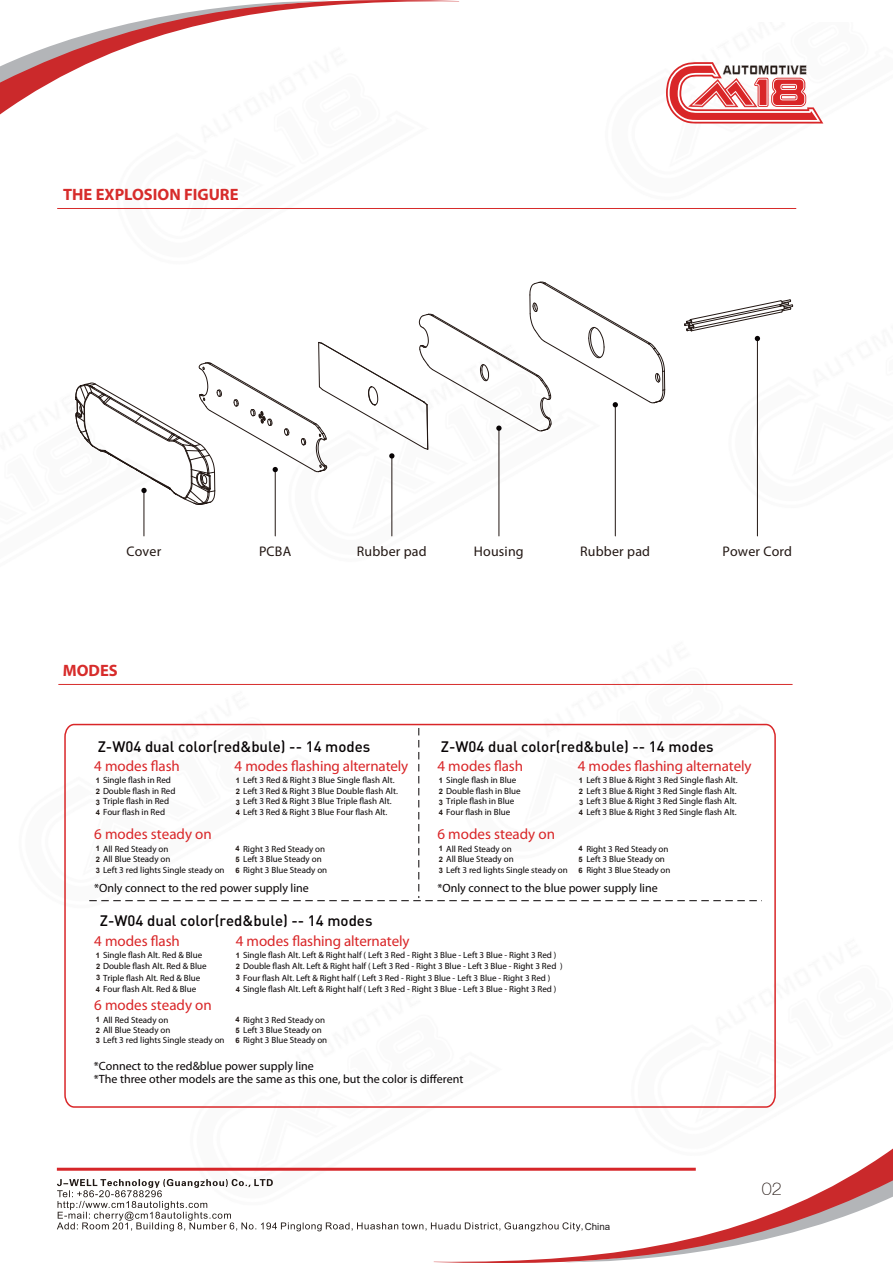
<style>
.page{position:relative;width:893px;height:1263px;background:#fff}
.page>*{position:absolute;margin:0;border:0;box-sizing:border-box;transform-origin:0 0}
.t1{font:100 18px "Helvetica Neue CE";color:#221612}
.t2{font:700 16.5px "Myriad Pro";color:#d72c2b}
.t3{font:15px "Myriad Pro";color:#d92628}
.t4{font:500 15px "DIN";color:#070304}
.t5{font:13.95px "Myriad Pro";letter-spacing:.015em;color:#221713}
.t6{font:12px/13.5px "Myriad Pro";color:#070304}
.t7{font:9.75px "Arial";color:#231f20}
.t8{font:9px/10.6px "Myriad Pro";color:#070304}
.t9{font:700 7.5px/10.6px "Arial";color:#211814}
.s1{font-family:"Arial";font-weight:700;font-size:7.5px;color:#211814}
</style>
<div class="page">
<svg style="left:434px;top:1148px;width:459px;height:30px"></svg>
<hr style="left:57px;top:1168px;width:639px;height:3px;background:#d62629">
<svg style="left:57px;top:1178px;width:836px;height:85px"></svg>
<hr style="left:144px;top:491px;width:1px;height:45px;background:#221713">
<hr style="left:275px;top:469px;width:1px;height:67px;background:#221713">
<hr style="left:499px;top:428px;width:1px;height:108px;background:#221713">
<hr style="left:392px;top:456px;width:1px;height:80px;background:#221713">
<hr style="left:757px;top:338px;width:1px;height:198px;background:#221713">
<hr style="left:615px;top:406px;width:1px;height:130px;background:#221713">
<svg style="left:75px;top:282px;width:590px;height:223px"></svg>
<svg style="left:684px;top:299px;width:109px;height:42px"></svg>
<svg style="left:0;top:0;width:459px;height:115px"></svg>
<hr style="left:57px;top:208px;width:739px;height:1px;background:#d72c2b">
<svg style="left:666px;top:62px;width:157px;height:62px"></svg>
<hr style="left:58px;top:684px;width:735px;height:1px;background:#d72c2b">
<svg style="left:64px;top:723px;width:712px;height:385px"></svg>
<svg style="left:89px;top:728px;width:673px;height:173px"></svg>
<h2 class="t2" style="left:63px;top:184px;width:177px">THE EXPLOSION FIGURE</h2>
<h3 class="t5" style="left:126px;top:543px;width:36px">Cover</h3>
<h3 class="t5" style="left:259px;top:543px;width:34px">PCBA</h3>
<h3 class="t5" style="left:357px;top:543px;width:71px">Rubber pad</h3>
<h3 class="t5" style="left:474px;top:543px;width:51px">Housing</h3>
<h3 class="t5" style="left:580px;top:543px;width:71px">Rubber pad</h3>
<h3 class="t5" style="left:722px;top:543px;width:71px">Power Cord</h3>
<h2 class="t2" style="left:63px;top:660px;width:56px">MODES</h2>
<h3 class="t4" style="left:98px;top:737px;width:274px">Z-W04 dual color(red&amp;bule) -- 14 modes</h3>
<h3 class="t3" style="left:94px;top:757px;width:87px">4 modes flash</h3>
<h3 class="t3" style="left:235px;top:757px;width:175px">4 modes flashing alternately</h3>
<h3 class="t4" style="left:441px;top:737px;width:274px">Z-W04 dual color(red&amp;bule) -- 14 modes</h3>
<h3 class="t3" style="left:437px;top:757px;width:87px">4 modes flash</h3>
<h3 class="t3" style="left:578px;top:757px;width:175px">4 modes flashing alternately</h3>
<p class="t8" style="left:103px;top:775px;width:70px">Single flash in Red</p>
<p class="t9" style="left:96px;top:775px;width:6px">1</p>
<p class="t8" style="left:96px;top:785px;width:81px"><span class="s1">2</span> Double flash in Red<br><span class="s1">3</span> Triple flash in Red<br><span class="s1">4</span> Four flash in Red</p>
<p class="t8" style="left:243px;top:775px;width:153px">Left 3 Red &amp; Right 3 Blue Single flash Alt.</p>
<p class="t9" style="left:236px;top:775px;width:6px">1<br>2</p>
<p class="t9" style="left:236px;top:798px;width:6px;line-height:9.6px">3<br>4</p>
<p class="t8" style="left:243px;top:785px;width:156px">Left 3 Red &amp; Right 3 Blue Double flash Alt.<br>Left 3 Red &amp; Right 3 Blue Triple flash Alt.<br>Left 3 Red &amp; Right 3 Blue Four flash Alt.</p>
<p class="t8" style="left:439px;top:775px;width:79px"><span class="s1">1</span> Single flash in Blue</p>
<p class="t8" style="left:439px;top:785px;width:83px"><span class="s1">2</span> Double flash in Blue<br><span class="s1">3</span> Triple flash in Blue<br><span class="s1">4</span> Four flash in Blue</p>
<p class="t8" style="left:586px;top:775px;width:153px">Left 3 Blue &amp; Right 3 Red Single flash Alt.</p>
<p class="t9" style="left:579px;top:775px;width:6px">1<br>2</p>
<p class="t9" style="left:579px;top:798px;width:6px;line-height:9.6px">3<br>4</p>
<p class="t8" style="left:586px;top:785px;width:152px;text-align:justify">Left 3 Blue &amp; Right 3 Red Single flash Alt.<br>Left 3 Blue &amp; Right 3 Red Single flash Alt.<br>Left 3 Blue &amp; Right 3 Red Single flash Alt.</p>
<h3 class="t3" style="left:94px;top:826px;width:119px">6 modes steady on</h3>
<h3 class="t3" style="left:437px;top:826px;width:119px">6 modes steady on</h3>
<p class="t9" style="left:96px;top:843px;width:6px">1</p>
<p class="t8" style="left:243px;top:844px;width:84px">Right 3 Red Steady on</p>
<p class="t9" style="left:96px;top:854px;width:6px">2<br>3</p>
<p class="t9" style="left:235px;top:843px;width:6px;text-align:justify">4<br>5<br>6</p>
<p class="t8" style="left:103px;top:844px;width:123px">All Red Steady on<br>All Blue Steady on<br>Left 3 red lights Single steady on</p>
<p class="t8" style="left:243px;top:854px;width:80px">Left 3 Blue Steady on</p>
<p class="t8" style="left:243px;top:864px;width:86px">Right 3 Blue Steady on</p>
<p class="t9" style="left:439px;top:843px;width:6px">1</p>
<p class="t8" style="left:586px;top:844px;width:84px">Right 3 Red Steady on</p>
<p class="t9" style="left:439px;top:854px;width:6px">2<br>3</p>
<p class="t9" style="left:579px;top:843px;width:6px;text-align:justify">4<br>5<br>6</p>
<p class="t8" style="left:446px;top:844px;width:123px">All Red Steady on<br>All Blue Steady on<br>Left 3 red lights Single steady on</p>
<p class="t8" style="left:586px;top:854px;width:80px">Left 3 Blue Steady on</p>
<p class="t8" style="left:586px;top:864px;width:86px">Right 3 Blue Steady on</p>
<h3 class="t6" style="left:94px;top:881px;width:216px">*Only connect to the red power supply line</h3>
<h3 class="t6" style="left:437px;top:881px;width:222px">*Only connect to the blue power supply line</h3>
<h3 class="t4" style="left:100px;top:911px;width:274px">Z-W04 dual color(red&amp;bule) -- 14 modes</h3>
<h3 class="t3" style="left:94px;top:932px;width:87px">4 modes flash</h3>
<h3 class="t3" style="left:236px;top:932px;width:175px">4 modes flashing alternately</h3>
<p class="t8" style="left:103px;top:950px;width:101px">Single flash Alt. Red &amp; Blue</p>
<p class="t8" style="left:243px;top:949px;width:321px;line-height:11.2px">Single flash Alt. Left &amp; Right half ( Left 3 Red - Right 3 Blue - Left 3 Blue - Right 3 Red )<br>Double flash Alt. Left &amp; Right half ( Left 3 Red - Right 3 Blue - Left 3 Blue - Right 3 Red )<br>Four flash Alt. Left &amp; Right half ( Left 3 Red - Right 3 Blue - Left 3 Blue - Right 3 Red )<br>Single flash Alt. Left &amp; Right half ( Left 3 Red - Right 3 Blue - Left 3 Blue - Right 3 Red )</p>
<p class="t9" style="left:96px;top:950px;width:6px;line-height:11.2px;text-align:justify">1<br>2<br>3<br>4</p>
<p class="t9" style="left:236px;top:950px;width:6px;line-height:11.2px;text-align:justify">1<br>2<br>3<br>4</p>
<p class="t8" style="left:103px;top:961px;width:105px;line-height:11.2px">Double flash Alt. Red &amp; Blue<br>Triple flash Alt. Red &amp; Blue<br>Four flash Alt. Red &amp; Blue</p>
<h3 class="t3" style="left:94px;top:996px;width:119px">6 modes steady on</h3>
<p class="t9" style="left:96px;top:1014px;width:6px">1</p>
<p class="t8" style="left:243px;top:1014px;width:84px">Right 3 Red Steady on</p>
<p class="t9" style="left:96px;top:1025px;width:6px">2<br>3</p>
<p class="t9" style="left:235px;top:1014px;width:6px;text-align:justify">4<br>5<br>6</p>
<p class="t8" style="left:103px;top:1014px;width:123px">All Red Steady on<br>All Blue Steady on<br>Left 3 red lights Single steady on</p>
<p class="t8" style="left:243px;top:1025px;width:80px">Left 3 Blue Steady on</p>
<p class="t8" style="left:243px;top:1035px;width:86px">Right 3 Blue Steady on</p>
<h3 class="t6" style="left:94px;top:1059px;width:371px">*Connect to the red&amp;blue power supply line<br>*The three other models are the same as this one, but the color is different</h3>
<p class="t7" style="left:585px;top:1219px;width:27px">China</p>
<h1 class="t1" style="left:762px;top:1178px;width:22px">02</h1>
</div>
